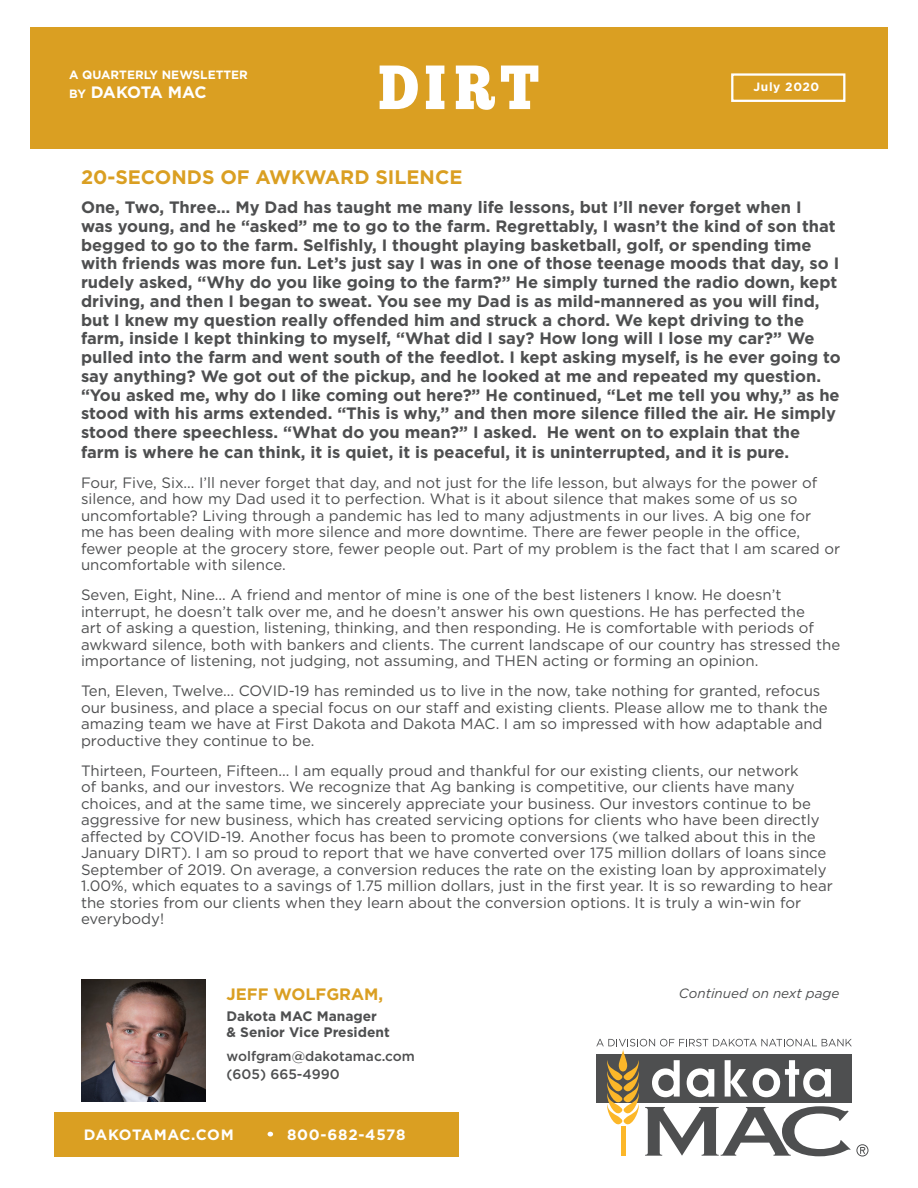
<style>
.page{position:relative;width:918px;height:1188px;background:#fff}
.page>*{position:absolute;margin:0;border:0;box-sizing:border-box;transform-origin:0 0}
.t1{font:700 19.5px "Gotham";color:#da9f22}
.Body_Copy{font:700 16.5px/18.8px "Gotham";color:#4e4f50}
.Article_Title{font:700 16.5px "Gotham";color:#da9f22}
.t2{font:700 16.5px "Gotham";letter-spacing:-.045em;color:#fff}
.Body_Copy-2{font:15px/16.5px "Gotham";color:#4e4f50}
.t3{font:700 15px "Gotham";letter-spacing:.025em;color:#fff}
.t4{font:700 15px "Gotham";letter-spacing:.05em;color:#fff}
.Article_Title-2{font:700 13.8px "Gotham";color:#4e4f50}
.Article_Title-3{font:500 13.8px "Gotham";color:#4e4f50}
.Body_Copy-3{font:italic 13.5px "Gotham";color:#4e4f50}
.t5{font:700 12px "Gotham";color:#fff}
.t6{font:700 12px "Gotham";letter-spacing:.05em;color:#fff}
.s1{font-size:12px}
</style>
<div class="page">
<div style="left:30px;top:27px;width:858px;height:121px;background:#da9f22"></div>
<img style="left:81px;top:980px;width:124px;height:121px">
<svg style="left:596px;top:1039px;width:273px;height:118px"></svg>
<svg style="left:380px;top:66px;width:38px;height:43px"></svg>
<svg style="left:426px;top:66px;width:18px;height:43px"></svg>
<svg style="left:456px;top:66px;width:39px;height:44px"></svg>
<svg style="left:501px;top:66px;width:37px;height:43px"></svg>
<div style="left:731px;top:73px;width:114px;height:29px;border:2px solid #fff"></div>
<div style="left:54px;top:1112px;width:405px;height:45px;background:#da9f22"></div>
<svg style="left:268px;top:1132px;width:5px;height:5px"></svg>
<p class="t5" style="left:69px;top:67px;width:180px">A QUARTERLY NEWSLETTER</p>
<p class="t2" style="left:69px;top:82px;width:139px"><span class="s1">BY</span> DAKOTA MAC</p>
<p class="t6" style="left:754px;top:80px;width:67px">July 2020</p>
<p class="t1" style="left:81px;top:165px;width:383px">20-SECONDS OF AWKWARD SILENCE</p>
<p class="Body_Copy" style="left:81px;top:198px;width:761px">One, Two, Three… My Dad has taught me many life lessons, but I’ll never forget when I<br>was young, and he “asked” me to go to the farm. Regrettably, I wasn’t the kind of son that begged to go to the farm. Selfishly, I thought playing basketball, golf, or spending time with friends was more fun. Let’s just say I was in one of those teenage moods that day, so I rudely asked, “Why do you like going to the farm?” He simply turned the radio down, kept driving, and then I began to sweat. You see my Dad is as mild-mannered as you will find, but I knew my question really offended him and struck a chord. We kept driving to the farm, inside I kept thinking to myself, “What did I say? How long will I lose my car?” We pulled into the farm and went south of the feedlot. I kept asking myself, is he ever going to say anything? We got out of the pickup, and he looked at me and repeated my question. “You asked me, why do I like coming out here?” He continued, “Let me tell you why,” as he stood with his arms extended. “This is why,” and then more silence filled the air. He simply stood there speechless. “What do you mean?” I asked. He went on to explain that the farm is where he can think, it is quiet, it is peaceful, it is uninterrupted, and it is pure.</p>
<p class="Body_Copy-2" style="left:81px;top:474px;width:761px">Four, Five, Six... I’ll never forget that day, and not just for the life lesson, but always for the power of silence, and how my Dad used it to perfection. What is it about silence that makes some of us so uncomfortable? Living through a pandemic has led to many adjustments in our lives. A big one for<br>me has been dealing with more silence and more downtime. There are fewer people in the office, fewer people at the grocery store, fewer people out. Part of my problem is the fact that I am scared or uncomfortable with silence.</p>
<p class="Body_Copy-2" style="left:81px;top:587px;width:761px">Seven, Eight, Nine... A friend and mentor of mine is one of the best listeners I know. He doesn’t interrupt, he doesn’t talk over me, and he doesn’t answer his own questions. He has perfected the<br>art of asking a question, listening, thinking, and then responding. He is comfortable with periods of awkward silence, both with bankers and clients. The current landscape of our country has stressed the importance of listening, not judging, not assuming, and THEN acting or forming an opinion.</p>
<p class="Body_Copy-2" style="left:81px;top:683px;width:748px">Ten, Eleven, Twelve... COVID-19 has reminded us to live in the now, take nothing for granted, refocus our business, and place a special focus on our staff and existing clients. Please allow me to thank the amazing team we have at First Dakota and Dakota MAC. I am so impressed with how adaptable and productive they continue to be.</p>
<p class="Body_Copy-2" style="left:81px;top:762px;width:753px">Thirteen, Fourteen, Fifteen... I am equally proud and thankful for our existing clients, our network<br>of banks, and our investors. We recognize that Ag banking is competitive, our clients have many choices, and at the same time, we sincerely appreciate your business. Our investors continue to be aggressive for new business, which has created servicing options for clients who have been directly affected by COVID-19. Another focus has been to promote conversions (we talked about this in the January DIRT). I am so proud to report that we have converted over 175 million dollars of loans since September of 2019. On average, a conversion reduces the rate on the existing loan by approximately 1.00%, which equates to a savings of 1.75 million dollars, just in the first year. It is so rewarding to hear the stories from our clients when they learn about the conversion options. It is truly a win-win for everybody!</p>
<p class="Article_Title" style="left:227px;top:984px;width:158px">JEFF WOLFGRAM,</p>
<p class="Article_Title-2" style="left:227px;top:1008px;width:152px">Dakota MAC Manager</p>
<p class="Article_Title-2" style="left:227px;top:1023px;width:165px">&amp; Senior Vice President</p>
<p class="Article_Title-3" style="left:227px;top:1066px;width:115px">(605) 665-4990</p>
<p class="Article_Title-3" style="left:227px;top:1048px;width:190px">wolfgram@dakotamac.com</p>
<p class="t3" style="left:84px;top:1126px;width:151px">DAKOTAMAC.COM</p>
<p class="t4" style="left:287px;top:1126px;width:120px">800-682-4578</p>
<p class="Body_Copy-3" style="left:679px;top:985px;width:162px">Continued on next page</p>
</div>
